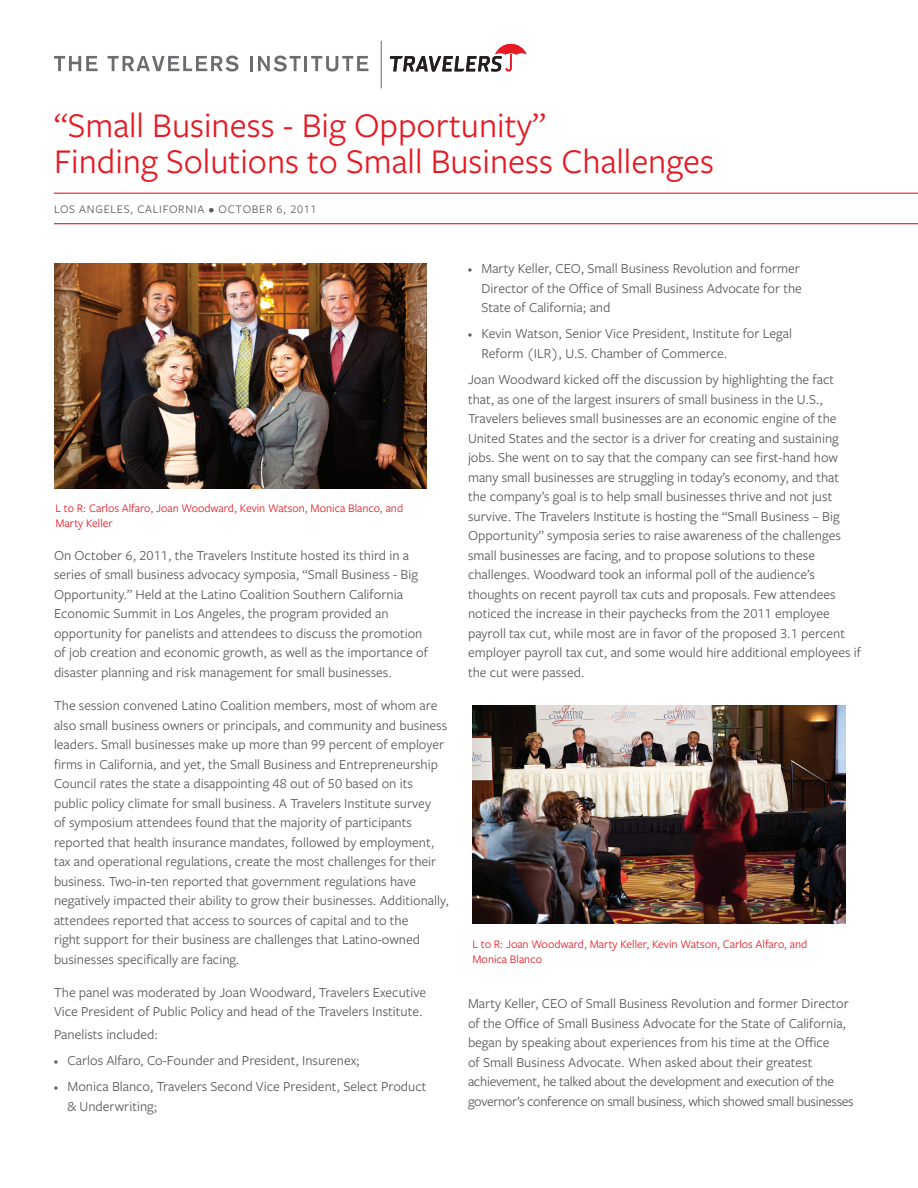
<style>
.page{position:relative;width:918px;height:1188px;background:#fff}
.page>*{position:absolute;margin:0;border:0;box-sizing:border-box;transform-origin:0 0}
.t1{font:36px "Freight Sans Pro";color:#e51a23}
.Body_copy{font:14.25px/19.5px "Freight Sans Pro";color:#57585a}
.Bullet{font:14.25px/19.5px "Freight Sans Pro";color:#57585a}
.Body_copy-2{font:12px/15px "Freight Sans Pro";color:#e51a23}
.Sub-title_1_line{font:12px "Freight Sans Pro";letter-spacing:.06em;color:#57585a}
.s1{font-size:8.55px}
</style>
<div class="page">
<svg style="left:390px;top:44px;width:137px;height:28px"></svg>
<hr style="left:381px;top:41px;width:1px;height:47px;background:#6c6d70">
<svg style="left:54px;top:56px;width:44px;height:15px"></svg>
<svg style="left:108px;top:56px;width:131px;height:16px"></svg>
<hr style="left:250px;top:56px;width:3px;height:15px;background:#6c6d70">
<svg style="left:258px;top:56px;width:110px;height:16px"></svg>
<hr style="left:54px;top:193px;width:864px;height:1px;background:#e51a23">
<hr style="left:54px;top:223px;width:864px;height:1px;background:#e51a23">
<img style="left:54px;top:264px;width:373px;height:224px">
<img style="left:472px;top:706px;width:373px;height:218px">
<p class="t1" style="left:54px;top:101px;width:494px">“Small Business - Big Opportunity”</p>
<p class="t1" style="left:54px;top:137px;width:662px">Finding Solutions to Small Business Challenges</p>
<p class="Sub-title_1_line" style="left:54px;top:201px;width:264px">LOS ANGELES, CALIFORNIA • OCTOBER 6, 2011</p>
<p class="Body_copy-2" style="left:56px;top:501px;width:349px">L to R: Carlos Alfaro, Joan Woodward, Kevin Watson, Monica Blanco, and<br>Marty Keller</p>
<p class="Body_copy" style="left:54px;top:544px;width:375px">On October 6, 2011, the Travelers Institute hosted its third in a series of small business advocacy symposia, “Small Business - Big Opportunity.” Held at the Latino Coalition Southern California Economic Summit in Los Angeles, the program provided an opportunity for panelists and attendees to discuss the promotion of job creation and economic growth, as well as the importance of disaster planning and risk management for small businesses.</p>
<p class="Body_copy" style="left:54px;top:695px;width:397px">The session convened Latino Coalition members, most of whom are also small business owners or principals, and community and business leaders. Small businesses make up more than 99 percent of employer firms in California, and yet, the Small Business and Entrepreneurship Council rates the state a disappointing 48 out of 50 based on its public policy climate for small business. A Travelers Institute survey<br>of symposium attendees found that the majority of participants reported that health insurance mandates, followed by employment, tax and operational regulations, create the most challenges for their business. Two-in-ten reported that government regulations have negatively impacted their ability to grow their businesses. Additionally, attendees reported that access to sources of capital and to the<br>right support for their business are challenges that Latino-owned businesses specifically are facing.</p>
<p class="Body_copy" style="left:54px;top:982px;width:374px">The panel was moderated by Joan Woodward, Travelers Executive<br>Vice President of Public Policy and head of the Travelers Institute.</p>
<p class="Body_copy" style="left:54px;top:1024px;width:105px">Panelists included:</p>
<p class="Bullet" style="left:54px;top:1050px;width:307px"><span class="s1">•</span> Carlos Alfaro, Co-Founder and President, Insurenex;</p>
<p class="Bullet" style="left:68px;top:1076px;width:361px;text-indent:-14px"><span class="s1">•</span> Monica Blanco, Travelers Second Vice President, Select Product &amp; Underwriting;</p>
<p class="Bullet" style="left:482px;top:258px;width:322px;text-indent:-14px"><span class="s1">•</span> Marty Keller, CEO, Small Business Revolution and former<br>Director of the Office of Small Business Advocate for the<br>State of California; and</p>
<p class="Bullet" style="left:482px;top:323px;width:312px;text-indent:-14px"><span class="s1">•</span> Kevin Watson, Senior Vice President, Institute for Legal<br>Reform (ILR), U.S. Chamber of Commerce.</p>
<p class="Body_copy" style="left:468px;top:369px;width:395px">Joan Woodward kicked off the discussion by highlighting the fact that, as one of the largest insurers of small business in the U.S., Travelers believes small businesses are an economic engine of the United States and the sector is a driver for creating and sustaining jobs. She went on to say that the company can see first-hand how many small businesses are struggling in today’s economy, and that the company’s goal is to help small businesses thrive and not just survive. The Travelers Institute is hosting the “Small Business – Big Opportunity” symposia series to raise awareness of the challenges small businesses are facing, and to propose solutions to these challenges. Woodward took an informal poll of the audience’s thoughts on recent payroll tax cuts and proposals. Few attendees noticed the increase in their paychecks from the 2011 employee payroll tax cut, while most are in favor of the proposed 3.1 percent employer payroll tax cut, and some would hire additional employees if the cut were passed.</p>
<p class="Body_copy-2" style="left:472px;top:936px;width:336px">L to R: Joan Woodward, Marty Keller, Kevin Watson, Carlos Alfaro, and<br>Monica Blanco</p>
<p class="Body_copy" style="left:468px;top:993px;width:387px">Marty Keller, CEO of Small Business Revolution and former Director of the Office of Small Business Advocate for the State of California, began by speaking about experiences from his time at the Office<br>of Small Business Advocate. When asked about their greatest achievement, he talked about the development and execution of the governor’s conference on small business, which showed small businesses</p>
</div>
